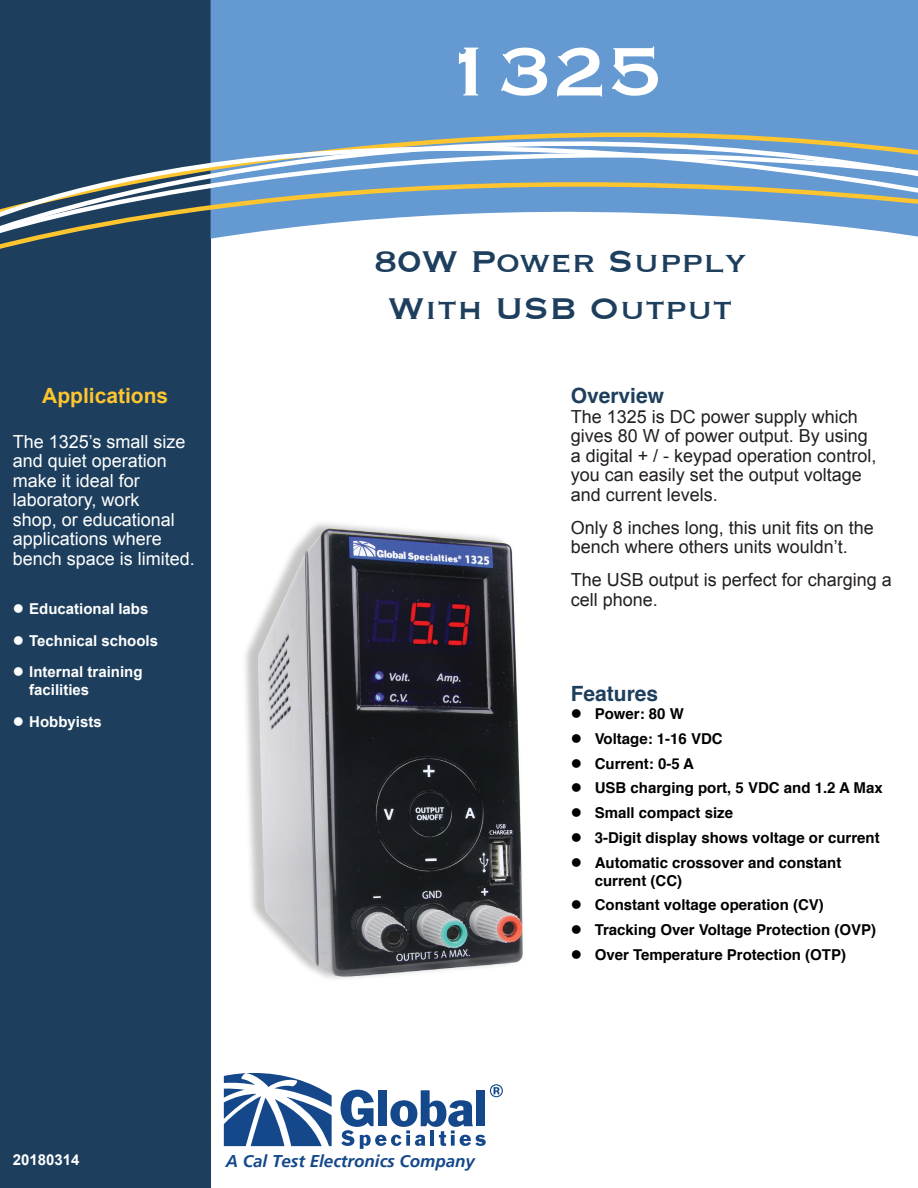
<style>
.page{position:relative;width:918px;height:1188px;background:#fff}
.page>*{position:absolute;margin:0;border:0;box-sizing:border-box;transform-origin:0 0}
.t1{font:90px "Copperplate";color:#fff}
.t2{font:39px/46.8px "Copperplate";color:#1d3f5d;text-align:center}
.t3{font:700 21px "Helvetica";color:#1d3f5d}
.t4{font:700 21px "Arial";color:#fec52e}
.t5{font:18px/19.5px "Arial";color:#231f20}
.t6{font:18px/19.5px "Arial";color:#fff}
.t7{font:italic 700 16.95px "Frutiger LT";color:#14488b}
.t8{font:700 15px/24.8px "Helvetica";color:#000}
.t9{font:700 15px/31.5px "Arial";color:#fff}
</style>
<div class="page">
<div style="left:0;top:0;width:211px;height:1188px;background:#1d3f5d"></div>
<svg style="left:341px;top:1084px;width:162px;height:65px"></svg>
<svg style="left:224px;top:1073px;width:108px;height:73px"></svg>
<div style="left:211px;top:0;width:707px;height:67px;background:#6599d1"></div>
<svg style="left:0;top:67px;width:918px;height:181px"></svg>
<svg style="left:0;top:68px;width:918px;height:170px"></svg>
<img style="left:245px;top:523px;width:278px;height:457px">
<h1 class="t1" style="left:443px;top:12px;width:221px">1325</h1>
<h3 class="t4" style="left:42px;top:382px;width:128px">Applications</h3>
<p class="t6" style="left:13px;top:432px;width:184px">The 1325’s small size and quiet operation make it ideal for laboratory, work<br>shop, or educational applications where bench space is limited.</p>
<p class="t9" style="left:29px;top:594px;width:130px">Educational labs<br>Technical schools<br>Internal training</p>
<p class="t9" style="left:29px;top:675px;width:74px">facilities<br>Hobbyists</p>
<h2 class="t2" style="left:374px;top:236px;width:374px">80W Power Supply<br>With USB Output</h2>
<h3 class="t3" style="left:571px;top:379px;width:95px">Overview</h3>
<p class="t5" style="left:571px;top:407px;width:307px">The 1325 is DC power supply which gives 80 W of power output. By using a digital + / - keypad operation control, you can easily set the output voltage and current levels.</p>
<p class="t5" style="left:571px;top:518px;width:305px">Only 8 inches long, this unit fits on the bench where others units wouldn’t.</p>
<p class="t5" style="left:571px;top:571px;width:323px">The USB output is perfect for charging a cell phone.</p>
<h3 class="t3" style="left:571px;top:677px;width:89px">Features</h3>
<p class="t8" style="left:595px;top:702px;width:290px">Power: 80 W<br>Voltage: 1-16 VDC<br>Current: 0-5 A<br>USB charging port, 5 VDC and 1.2 A Max<br>Small compact size<br>3-Digit display shows voltage or current<br>Automatic crossover and constant</p>
<p class="t8" style="left:595px;top:868px;width:283px">current (CC)<br>Constant voltage operation (CV)<br>Tracking Over Voltage Protection (OVP)<br>Over Temperature Protection (OTP)</p>
<p class="t9" style="left:13px;top:1144px;width:68px">20180314</p>
<p class="t7" style="left:226px;top:1151px;width:251px">A Cal Test Electronics Company</p>
</div>
